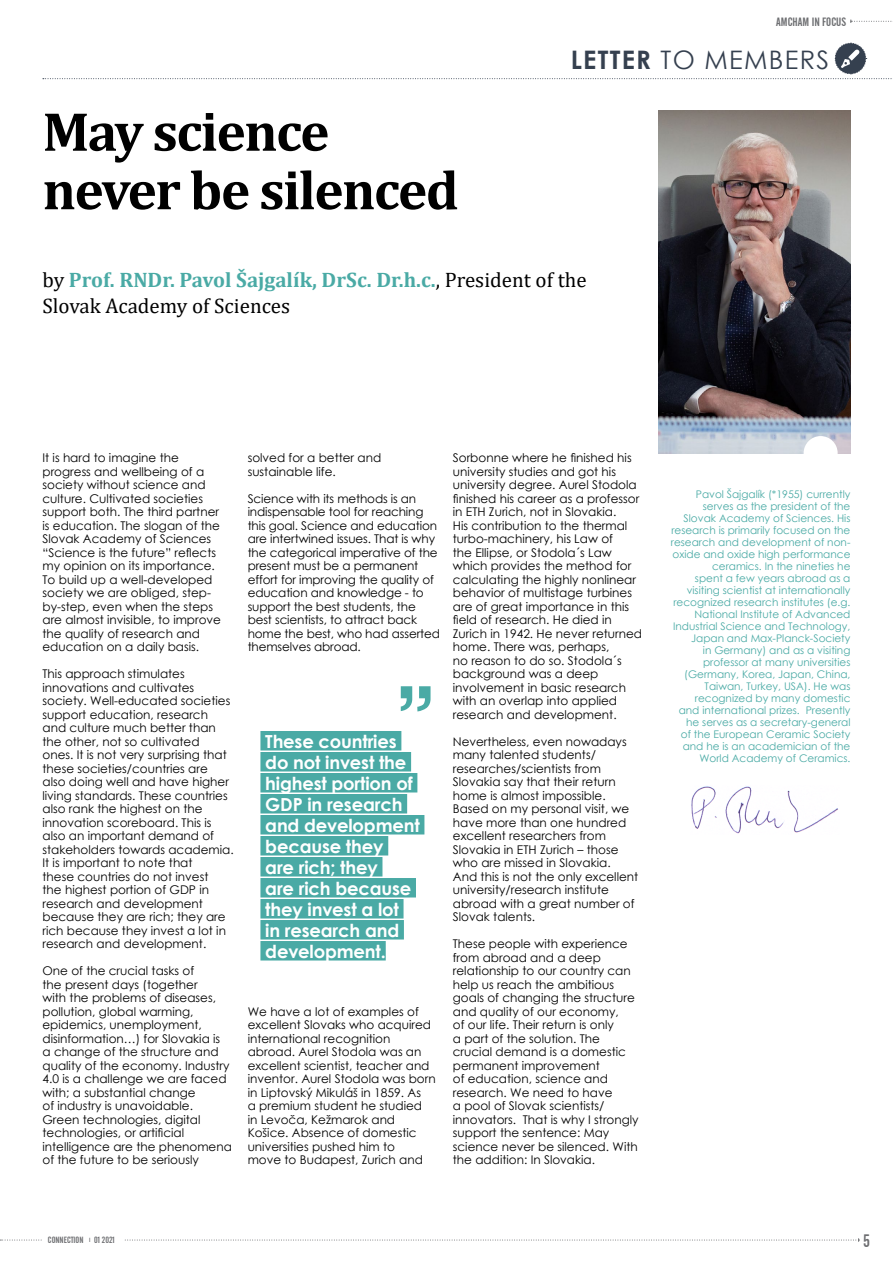
<style>
.page{position:relative;width:893px;height:1263px;background:#fff}
.page>*{position:absolute;margin:0;border:0;box-sizing:border-box;transform-origin:0 0}
.t1{font:700 55.5px/58.5px "Cambria";letter-spacing:-.03em;color:#000}
.t2{font:25.5px "Century Gothic";letter-spacing:.05em;color:#35404f}
.t3{font:21px/25.5px "Cambria";color:#000}
.t4{font:700 18px/21px "Century Gothic";letter-spacing:-.01em;color:#fff}
.t5{font:18px "Alternate Gothic No 2 BT";color:#6d6e71}
.t6{font:12px/13.5px "Century Gothic";color:#000}
.t7{font:12px "Alternate Gothic No 2 BT";color:#6d6e71}
.t8{font:10.5px/12px "Century Gothic";color:#4aaaa5;text-align:right}
.t9{font:9px "Alternate Gothic No 2 BT";color:#6d6e71}
.s1{font-weight:700}
.s2{font-weight:700;color:#4aaaa5}
</style>
<div class="page">
<svg style="left:0;top:1238px;width:860px;height:4px"></svg>
<svg style="left:850px;top:20px;width:43px;height:3px"></svg>
<div style="left:44px;top:1235px;width:80px;height:9px;background:#fff"></div>
<img style="left:658px;top:111px;width:192px;height:342px">
<svg style="left:43px;top:42px;width:849px;height:37px"></svg>
<div style="left:804px;top:436px;width:34px;height:34px;background:#fff;border-radius:50%"></div>
<svg style="left:401px;top:686px;width:30px;height:25px"></svg>
<div style="left:260px;top:731px;width:141px;height:19px;background:#4aaaa5"></div>
<div style="left:260px;top:752px;width:151px;height:19px;background:#4aaaa5"></div>
<div style="left:260px;top:773px;width:157px;height:19px;background:#4aaaa5"></div>
<div style="left:260px;top:794px;width:147px;height:19px;background:#4aaaa5"></div>
<div style="left:260px;top:815px;width:164px;height:19px;background:#4aaaa5"></div>
<div style="left:260px;top:836px;width:128px;height:19px;background:#4aaaa5"></div>
<div style="left:260px;top:857px;width:122px;height:19px;background:#4aaaa5"></div>
<div style="left:260px;top:878px;width:156px;height:19px;background:#4aaaa5"></div>
<div style="left:260px;top:899px;width:144px;height:19px;background:#4aaaa5"></div>
<div style="left:260px;top:920px;width:144px;height:19px;background:#4aaaa5"></div>
<div style="left:260px;top:941px;width:126px;height:19px;background:#4aaaa5"></div>
<img style="left:691px;top:786px;width:147px;height:48px">
<h1 class="t1" style="left:43px;top:101px;width:418px">May science never be silenced</h1>
<p class="t7" style="left:776px;top:15px;width:71px">AMCHAM IN FOCUS</p>
<h2 class="t2" style="left:571px;top:42px;width:260px"><span class="s1">LETTER</span> TO MEMBERS</h2>
<h3 class="t3" style="left:43px;top:267px;width:546px">by <span class="s2">Prof. RNDr. Pavol Šajgalík, DrSc. Dr.h.c.</span>, President of the<br>Slovak Academy of Sciences</h3>
<p class="t6" style="left:43px;top:451px;width:180px">It is hard to imagine the progress and wellbeing of a society without science and culture. Cultivated societies support both. The third partner is education. The slogan of the<br>Slovak Academy of Sciences “Science is the future” reflects my opinion on its importance.<br>To build up a well-developed society we are obliged, step&shy;by-step, even when the steps are almost invisible, to improve the quality of research and education on a daily basis.</p>
<p class="t6" style="left:43px;top:667px;width:193px">This approach stimulates innovations and cultivates society. Well-educated societies support education, research and culture much better than the other, not so cultivated<br>ones. It is not very surprising that these societies/countries are also doing well and have higher living standards. These countries also rank the highest on the innovation scoreboard. This is also an important demand of stakeholders towards academia.<br>It is important to note that<br>these countries do not invest<br>the highest portion of GDP in research and development because they are rich; they are rich because they invest a lot in research and development.</p>
<p class="t6" style="left:43px;top:964px;width:191px">One of the crucial tasks of<br>the present days (together<br>with the problems of diseases, pollution, global warming, epidemics, unemployment, disinformation…) for Slovakia is<br>a change of the structure and quality of the economy. Industry<br>4.0 is a challenge we are faced with; a substantial change<br>of industry is unavoidable.<br>Green technologies, digital technologies, or artificial intelligence are the phenomena of the future to be seriously</p>
<p class="t6" style="left:248px;top:451px;width:135px">solved for a better and sustainable life.</p>
<p class="t6" style="left:248px;top:491px;width:194px">Science with its methods is an indispensable tool for reaching this goal. Science and education are intertwined issues. That is why the categorical imperative of the present must be a permanent effort for improving the quality of education and knowledge - to support the best students, the best scientists, to attract back home the best, who had asserted themselves abroad.</p>
<h3 class="t4" style="left:265px;top:730px;width:156px">These countries do not invest the highest portion of<br>GDP in research and development because they<br>are rich; they<br>are rich because they invest a lot<br>in research and development.</h3>
<p class="t6" style="left:248px;top:1004px;width:190px">We have a lot of examples of excellent Slovaks who acquired international recognition abroad. Aurel Stodola was an excellent scientist, teacher and inventor. Aurel Stodola was born in Liptovský Mikuláš in 1859. As<br>a premium student he studied<br>in Levoča, Kežmarok and<br>Košice. Absence of domestic universities pushed him to<br>move to Budapest, Zurich and</p>
<p class="t6" style="left:453px;top:451px;width:191px">Sorbonne where he finished his university studies and got his university degree. Aurel Stodola finished his career as a professor in ETH Zurich, not in Slovakia.<br>His contribution to the thermal turbo-machinery, his Law of<br>the Ellipse, or Stodola´s Law which provides the method for calculating the highly nonlinear behavior of multistage turbines are of great importance in this field of research. He died in<br>Zurich in 1942. He never returned home. There was, perhaps,<br>no reason to do so. Stodola´s background was a deep involvement in basic research with an overlap into applied research and development.</p>
<p class="t6" style="left:453px;top:734px;width:187px">Nevertheless, even nowadays many talented students/ researches/scientists from<br>Slovakia say that their return home is almost impossible.<br>Based on my personal visit, we have more than one hundred excellent researchers from<br>Slovakia in ETH Zurich – those who are missed in Slovakia.<br>And this is not the only excellent university/research institute abroad with a great number of<br>Slovak talents.</p>
<p class="t6" style="left:453px;top:937px;width:187px">These people with experience from abroad and a deep relationship to our country can help us reach the ambitious goals of changing the structure and quality of our economy,<br>of our life. Their return is only<br>a part of the solution. The crucial demand is a domestic permanent improvement<br>of education, science and research. We need to have<br>a pool of Slovak scientists/ innovators. That is why I strongly support the sentence: May science never be silenced. With the addition: In Slovakia.</p>
<p class="t9" style="left:48px;top:1235px;width:68px">CONNECTION <sup>I</sup> 01 2021</p>
<p class="t8" style="left:671px;top:488px;width:181px">Pavol Šajgalík (*1955) currently serves as the president of the<br>Slovak Academy of Sciences. His research is primarily focused on the research and development of non&shy;oxide and oxide high performance ceramics. In the nineties he<br>spent a few years abroad as a visiting scientist at internationally recognized research institutes (e.g.<br>National Institute of Advanced<br>Industrial Science and Technology,<br>Japan and Max-Planck-Society<br>in Germany) and as a visiting professor at many universities (Germany, Korea, Japan, China,<br>Taiwan, Turkey, USA). He was recognized by many domestic<br>and international prizes. Presently he serves as a secretary-general<br>of the European Ceramic Society and he is an academician of the<br>World Academy of Ceramics.</p>
<h3 class="t5" style="left:863px;top:1231px;width:8px">5</h3>
</div>
